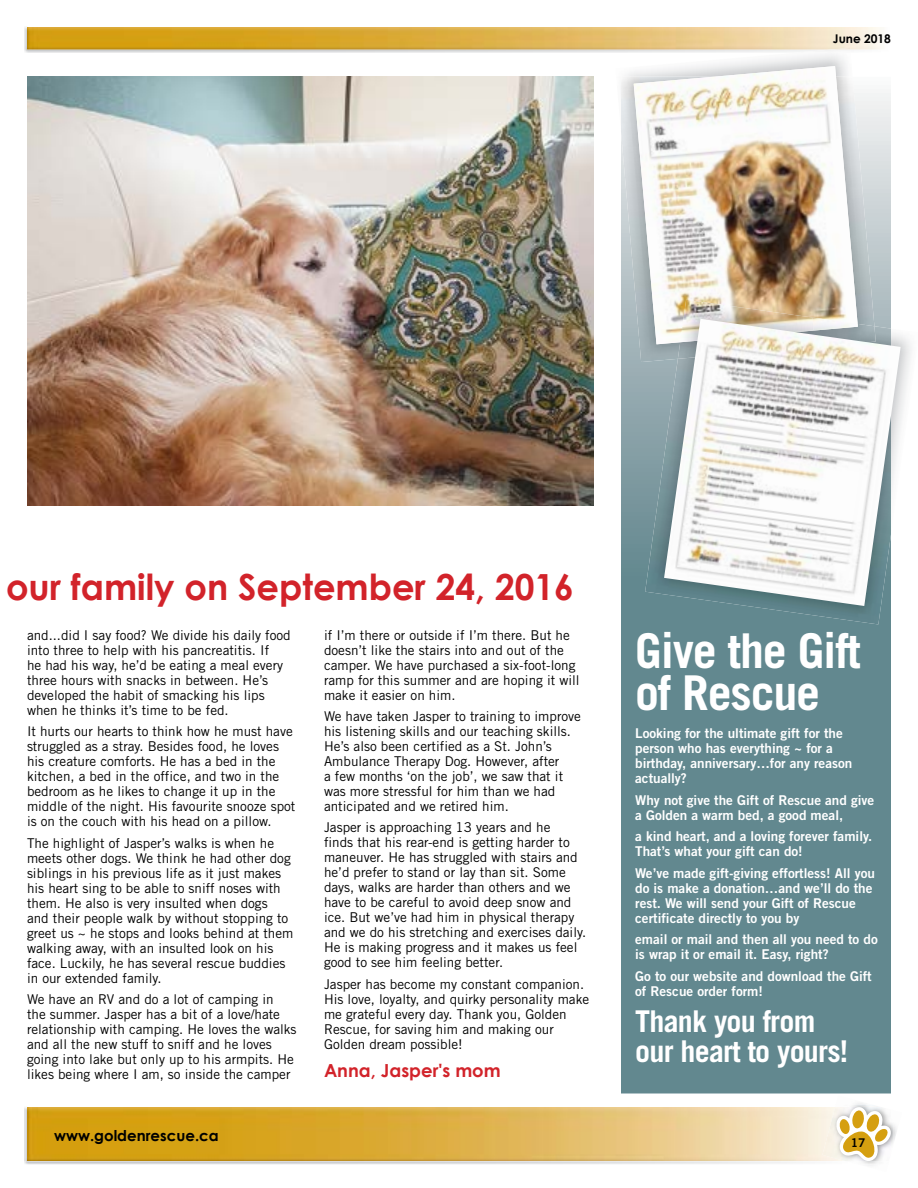
<style>
.page{position:relative;width:918px;height:1188px;background:#fff}
.page>*{position:absolute;margin:0;border:0;box-sizing:border-box;transform-origin:0 0}
.t1{font:700 48px/42px "Trade Gothic LT Std";letter-spacing:-.025em;color:#fff}
.t2{font:700 36px "Century Gothic";color:#d2232a}
.t3{font:700 30px/30px "Trade Gothic LT Std";letter-spacing:-.025em;color:#fff}
.t4{font:700 18px "Century Gothic";color:#d2232a}
.t5{font:700 15px "Century Gothic";color:#000}
.t6{font:13.5px/15px "Trade Gothic LT Std";color:#000}
.t7{font:13.5px/15px "Trade Gothic LT Std Bd 2";color:#fff}
.t8{font:700 12px "Century Gothic";color:#000}
.t9{font:12px "Trade Gothic LT Std Bd 2";color:#000}
</style>
<div class="page">
<img style="left:24px;top:1107px;width:811px;height:55px">
<img style="left:27px;top:1107px;width:795px;height:54px">
<img style="left:27px;top:27px;width:859px;height:23px">
<img style="left:836px;top:1103px;width:61px;height:63px">
<img style="left:836px;top:1105px;width:42px;height:1px">
<img style="left:847px;top:1162px;width:42px;height:3px">
<img style="left:835px;top:1106px;width:58px;height:56px">
<img style="left:822px;top:1107px;width:14px;height:54px">
<svg style="left:836px;top:1107px;width:55px;height:54px"></svg>
<div style="left:621px;top:93px;width:270px;height:1001px;background:#62888f"></div>
<svg style="left:826px;top:48px;width:24px;height:3px"></svg>
<img style="left:621px;top:77px;width:253px;height:285px">
<img style="left:634px;top:66px;width:224px;height:278px">
<img style="left:645px;top:326px;width:246px;height:298px">
<img style="left:680px;top:300px;width:134px;height:19px">
<img style="left:812px;top:318px;width:46px;height:1px">
<img style="left:664px;top:319px;width:237px;height:287px">
<img style="left:28px;top:77px;width:566px;height:428px">
<p class="t8" style="left:833px;top:31px;width:60px">June 2018</p>
<h2 class="t2" style="left:6px;top:564px;width:570px">our family on September 24, 2016</h2>
<p class="t6" style="left:27px;top:627px;width:265px">and...did I say food? We divide his daily food into three to help with his pancreatitis. If<br>he had his way, he’d be eating a meal every three hours with snacks in between. He’s developed the habit of smacking his lips when he thinks it’s time to be fed.</p>
<p class="t6" style="left:27px;top:724px;width:270px">It hurts our hearts to think how he must have struggled as a stray. Besides food, he loves his creature comforts. He has a bed in the kitchen, a bed in the office, and two in the bedroom as he likes to change it up in the middle of the night. His favourite snooze spot is on the couch with his head on a pillow.</p>
<p class="t6" style="left:27px;top:835px;width:268px">The highlight of Jasper’s walks is when he meets other dogs. We think he had other dog siblings in his previous life as it just makes his heart sing to be able to sniff noses with them. He also is very insulted when dogs<br>and their people walk by without stopping to greet us ~ he stops and looks behind at them walking away, with an insulted look on his face. Luckily, he has several rescue buddies in our extended family.</p>
<p class="t6" style="left:27px;top:992px;width:271px">We have an RV and do a lot of camping in<br>the summer. Jasper has a bit of a love/hate relationship with camping. He loves the walks and all the new stuff to sniff and he loves going into lake but only up to his armpits. He likes being where I am, so inside the camper</p>
<p class="t5" style="left:54px;top:1126px;width:166px">www.goldenrescue.ca</p>
<p class="t6" style="left:324px;top:627px;width:257px">if I’m there or outside if I’m there. But he doesn’t like the stairs into and out of the camper. We have purchased a six-foot-long ramp for this summer and are hoping it will make it easier on him.</p>
<p class="t6" style="left:324px;top:709px;width:259px">We have taken Jasper to training to improve his listening skills and our teaching skills.<br>He’s also been certified as a St. John’s Ambulance Therapy Dog. However, after<br>a few months ‘on the job’, we saw that it was more stressful for him than we had anticipated and we retired him.</p>
<p class="t6" style="left:324px;top:820px;width:264px">Jasper is approaching 13 years and he<br>finds that his rear-end is getting harder to maneuver. He has struggled with stairs and he’d prefer to stand or lay than sit. Some days, walks are harder than others and we have to be careful to avoid deep snow and ice. But we’ve had him in physical therapy and we do his stretching and exercises daily.<br>He is making progress and it makes us feel good to see him feeling better.</p>
<p class="t6" style="left:324px;top:976px;width:267px">Jasper has become my constant companion.<br>His love, loyalty, and quirky personality make me grateful every day. Thank you, Golden Rescue, for saving him and making our Golden dream possible!</p>
<h3 class="t4" style="left:324px;top:1059px;width:178px">Anna, Jasper's mom</h3>
<h1 class="t1" style="left:635px;top:630px;width:227px">Give the Gift of Rescue</h1>
<p class="t7" style="left:635px;top:726px;width:219px">Looking for the ultimate gift for the person who has everything ~ for a birthday, anniversary…for any reason actually?</p>
<p class="t7" style="left:635px;top:792px;width:241px">Why not give the Gift of Rescue and give a Golden a warm bed, a good meal,</p>
<p class="t7" style="left:635px;top:829px;width:239px">a kind heart, and a loving forever family.<br>That’s what your gift can do!</p>
<p class="t7" style="left:635px;top:865px;width:241px">We’ve made gift-giving effortless! All you do is make a donation…and we’ll do the rest. We will send your Gift of Rescue certificate directly to you by</p>
<p class="t7" style="left:635px;top:932px;width:244px">email or mail and then all you need to do is wrap it or email it. Easy, right?</p>
<p class="t7" style="left:635px;top:968px;width:238px">Go to our website and download the Gift of Rescue order form!</p>
<h3 class="t3" style="left:635px;top:1006px;width:215px">Thank you from our heart to yours!</h3>
<p class="t9" style="left:851px;top:1136px;width:16px">17</p>
</div>
